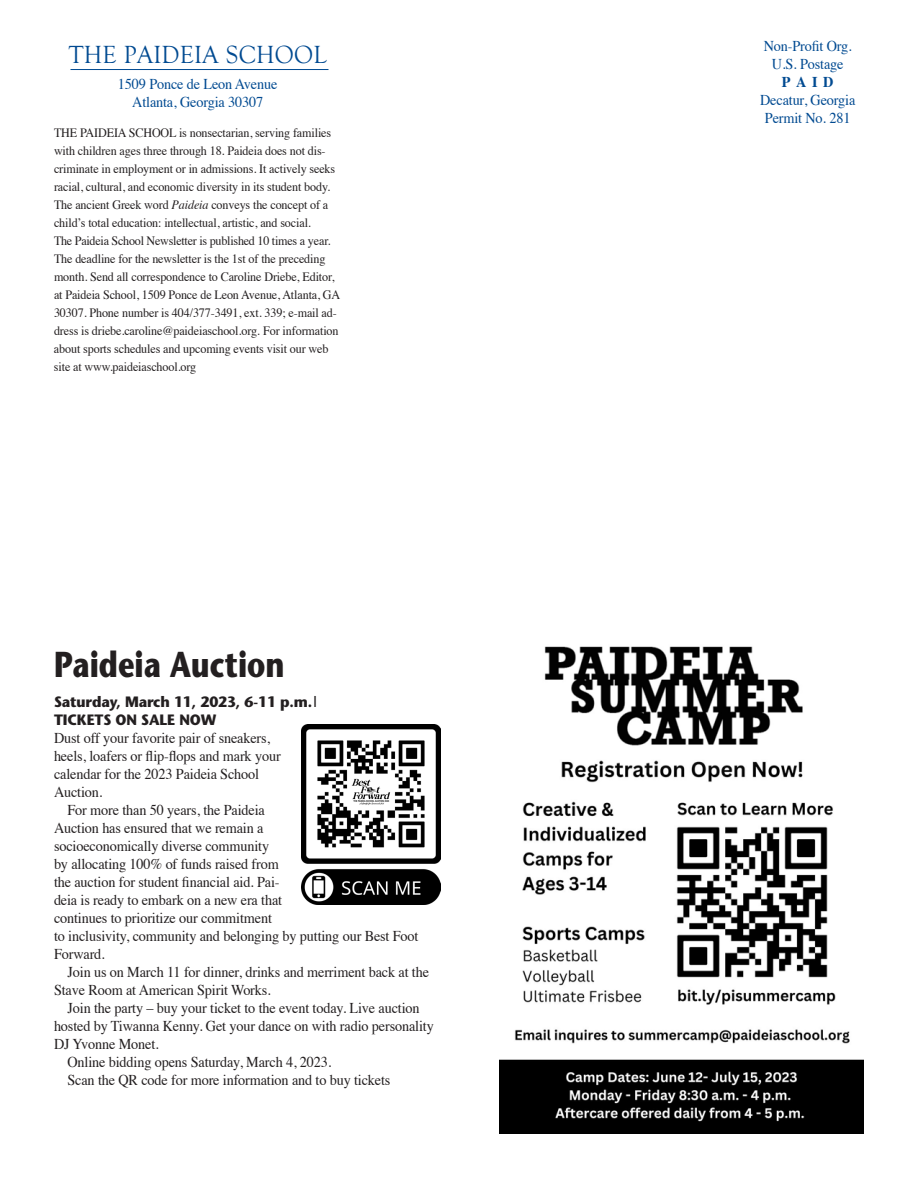
<style>
.page{position:relative;width:918px;height:1188px;background:#fff}
.page>*{position:absolute;margin:0;border:0;box-sizing:border-box;transform-origin:0 0}
.t1{font:700 36px "Stone Sans";color:#231f20;scale:.8 1}
.t2{font:25.5px "Goudy Old Style T";letter-spacing:.01em;color:#014a91;scale:.95 1}
.t3{font:15px/18px "Times";letter-spacing:-.01em;color:#231f20;scale:.95 1}
.t4{font:15px/18px "Times";letter-spacing:-.01em;color:#014a91;text-align:center;scale:.95 1}
.t5{font:700 15px/18px "Stone Sans";letter-spacing:-.01em;color:#231f20;scale:.95 1}
.t6{font:700 15px "Times";color:#014a91;scale:.95 1}
.t7{font:12.75px/18px "Times";letter-spacing:-.01em;color:#231f20;scale:.95 1}
.s1{font-style:italic}
</style>
<div class="page">
<hr style="left:70px;top:69px;width:258px;height:1px;background:#014a91">
<img style="left:302px;top:725px;width:139px;height:180px">
<img style="left:499px;top:646px;width:365px;height:488px">
<h2 class="t2" style="left:69px;top:41px;width:273px">THE PAIDEIA SCHOOL</h2>
<p class="t4" style="left:118px;top:73px;width:169px">1509 Ponce de Leon Avenue<br>Atlanta, Georgia 30307</p>
<p class="t7" style="left:54px;top:122px;width:303px">THE PAIDEIA SCHOOL is nonsectarian, serving families with children ages three through 18. Paideia does not dis&shy;criminate in employment or in admissions. It actively seeks racial, cultural, and economic diversity in its student body.<br>The ancient Greek word <span class="s1">Paideia</span> conveys the concept of a child’s total education: intellectual, artistic, and social.<br>The Paideia School Newsletter is published 10 times a year.<br>The deadline for the newsletter is the 1st of the preceding month. Send all correspondence to Caroline Driebe, Editor, at Paideia School, 1509 Ponce de Leon Avenue, Atlanta, GA 30307. Phone number is 404/377-3491, ext. 339; e-mail ad&shy;dress is driebe.caroline@paideiaschool.org. For information about sports schedules and upcoming events visit our web site at www.paideiaschool.org</p>
<h1 class="t1" style="left:54px;top:641px;width:290px">Paideia Auction</h1>
<p class="t5" style="left:54px;top:692px;width:280px">Saturday, March 11, 2023, 6-11 p.m.|<br>TICKETS ON SALE NOW</p>
<p class="t3" style="left:54px;top:727px;width:240px">Dust off your favorite pair of sneakers, heels, loafers or flip-flops and mark your calendar for the 2023 Paideia School<br>Auction.</p>
<p class="t3" style="left:54px;top:799px;width:385px;text-indent:13px">For more than 50 years, the Paideia<br>Auction has ensured that we remain a<br>socioeconomically diverse community<br>by allocating 100% of funds raised from<br>the auction for student financial aid. Pai-<br>deia is ready to embark on a new era that<br>continues to prioritize our commitment<br>to inclusivity, community and belonging by putting our Best Foot Forward.</p>
<p class="t3" style="left:54px;top:961px;width:396px;text-indent:13px">Join us on March 11 for dinner, drinks and merriment back at the<br>Stave Room at American Spirit Works.</p>
<p class="t3" style="left:67px;top:997px;width:372px">Join the party – buy your ticket to the event today. Live auction</p>
<p class="t3" style="left:54px;top:1015px;width:401px">hosted by Tiwanna Kenny. Get your dance on with radio personality</p>
<p class="t3" style="left:54px;top:1033px;width:112px">DJ Yvonne Monet.</p>
<p class="t3" style="left:67px;top:1051px;width:279px">Online bidding opens Saturday, March 4, 2023.</p>
<p class="t3" style="left:67px;top:1069px;width:342px">Scan the QR code for more information and to buy tickets</p>
<p class="t4" style="left:764px;top:36px;width:94px">Non-Profit Org.<br>U.S. Postage</p>
<p class="t6" style="left:782px;top:68px;width:56px">PAID</p>
<p class="t4" style="left:760px;top:90px;width:102px">Decatur, Georgia<br>Permit No. 281</p>
</div>
